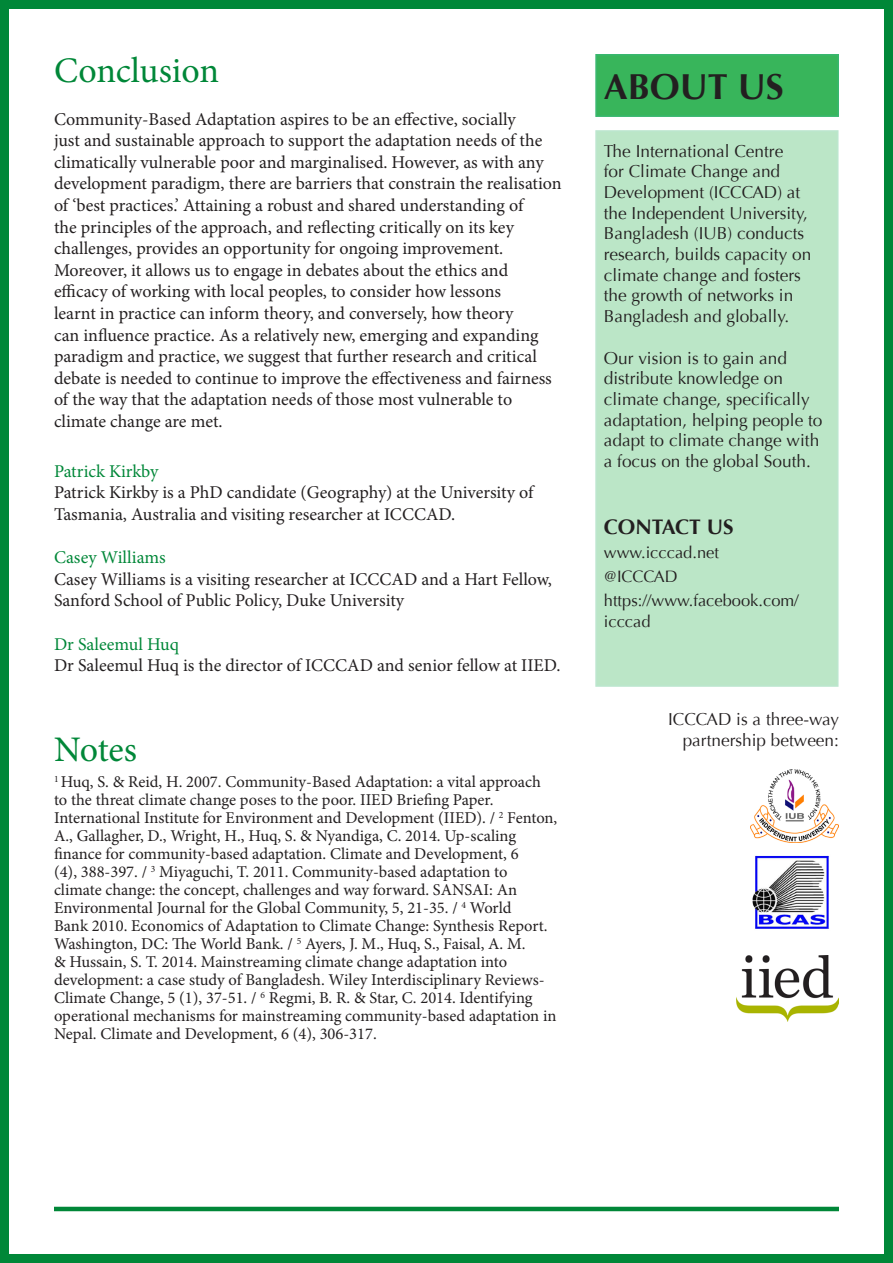
<style>
.page{position:relative;width:893px;height:1263px;background:#fff}
.page>*{position:absolute;margin:0;border:0;box-sizing:border-box;transform-origin:0 0}
.t1{font:36px "Minion Pro";letter-spacing:-.005em;color:#008738}
.t2{font:700 36px "Optima";color:#231f20}
.t3{font:700 21px "Optima";color:#231f20}
.t4{font:18px/21.6px "Minion Pro";color:#231f20}
.t5{font:18px "Minion Pro";color:#008738}
.t6{font:17.25px/20.7px "Optima";color:#231f20}
.t7{font:16.5px/18px "Minion Pro";color:#231f20}
.t8{font:16.5px/20.7px "Optima";color:#231f20}
</style>
<div class="page">
<div style="left:595px;top:130px;width:243px;height:557px;background:#bbe6c7"></div>
<div style="left:0;top:0;width:893px;height:1263px;border:9px solid #008738"></div>
<div style="left:595px;top:54px;width:244px;height:63px;background:#38b55b;border:2px solid #39b76f"></div>
<img style="left:737px;top:956px;width:102px;height:65px">
<hr style="left:54px;top:1207px;width:785px;height:4px;background:#008738">
<img style="left:752px;top:855px;width:77px;height:74px">
<img style="left:750px;top:770px;width:89px;height:72px">
<p class="t1" style="left:54px;top:46px;width:167px">Conclusion</p>
<p class="t4" style="left:54px;top:108px;width:509px">Community-Based Adaptation aspires to be an effective, socially<br>just and sustainable approach to support the adaptation needs of the climatically vulnerable poor and marginalised. However, as with any development paradigm, there are barriers that constrain the realisation of ‘best practices.’ Attaining a robust and shared understanding of<br>the principles of the approach, and reflecting critically on its key challenges, provides an opportunity for ongoing improvement.<br>Moreover, it allows us to engage in debates about the ethics and efficacy of working with local peoples, to consider how lessons<br>learnt in practice can inform theory, and conversely, how theory<br>can influence practice. As a relatively new, emerging and expanding paradigm and practice, we suggest that further research and critical debate is needed to continue to improve the effectiveness and fairness of the way that the adaptation needs of those most vulnerable to climate change are met.</p>
<p class="t5" style="left:54px;top:459px;width:106px">Patrick Kirkby</p>
<p class="t4" style="left:54px;top:482px;width:481px">Patrick Kirkby is a PhD candidate (Geography) at the University of<br>Tasmania, Australia and visiting researcher at ICCCAD.</p>
<p class="t5" style="left:54px;top:545px;width:113px">Casey Williams</p>
<p class="t4" style="left:54px;top:568px;width:499px">Casey Williams is a visiting researcher at ICCCAD and a Hart Fellow,<br>Sanford School of Public Policy, Duke University</p>
<p class="t5" style="left:54px;top:632px;width:126px">Dr Saleemul Huq</p>
<p class="t4" style="left:54px;top:655px;width:508px">Dr Saleemul Huq is the director of ICCCAD and senior fellow at IIED.</p>
<p class="t1" style="left:54px;top:725px;width:85px">Notes</p>
<p class="t7" style="left:54px;top:773px;width:505px"><sup>1</sup> Huq, S. &amp; Reid, H. 2007. Community-Based Adaptation: a vital approach to the threat climate change poses to the poor. IIED Briefing Paper.<br>International Institute for Environment and Development (IIED). / <sup>2</sup> Fenton, A., Gallagher, D., Wright, H., Huq, S. &amp; Nyandiga, C. 2014. Up-scaling finance for community-based adaptation. Climate and Development, 6<br>(4), 388-397. / <sup>3</sup> Miyaguchi, T. 2011. Community-based adaptation to climate change: the concept, challenges and way forward. SANSAI: An Environmental Journal for the Global Community, 5, 21-35. / <sup>4</sup> World<br>Bank 2010. Economics of Adaptation to Climate Change: Synthesis Report.<br>Washington, DC: The World Bank. / <sup>5</sup> Ayers, J. M., Huq, S., Faisal, A. M.<br>&amp; Hussain, S. T. 2014. Mainstreaming climate change adaptation into development: a case study of Bangladesh. Wiley Interdisciplinary Reviews-Climate Change, 5 (1), 37-51. / <sup>6</sup> Regmi, B. R. &amp; Star, C. 2014. Identifying operational mechanisms for mainstreaming community-based adaptation in Nepal. Climate and Development, 6 (4), 306-317.</p>
<p class="t2" style="left:604px;top:66px;width:182px">ABOUT US</p>
<p class="t6" style="left:604px;top:141px;width:209px">The International Centre<br>for Climate Change and<br>Development (ICCCAD) at the Independent University,<br>Bangladesh (IUB) conducts research, builds capacity on climate change and fosters the growth of networks in<br>Bangladesh and globally.</p>
<p class="t6" style="left:604px;top:348px;width:220px">Our vision is to gain and distribute knowledge on climate change, specifically adaptation, helping people to adapt to climate change with a focus on the global South.</p>
<p class="t3" style="left:604px;top:514px;width:131px">CONTACT US</p>
<p class="t8" style="left:604px;top:542px;width:117px">www.icccad.net</p>
<p class="t8" style="left:604px;top:566px;width:75px">@ICCCAD</p>
<p class="t8" style="left:604px;top:590px;width:197px">https://www.facebook.com/ icccad</p>
<p class="t6" style="left:668px;top:709px;width:172px;text-align:right">ICCCAD is a three-way partnership between:</p>
</div>
